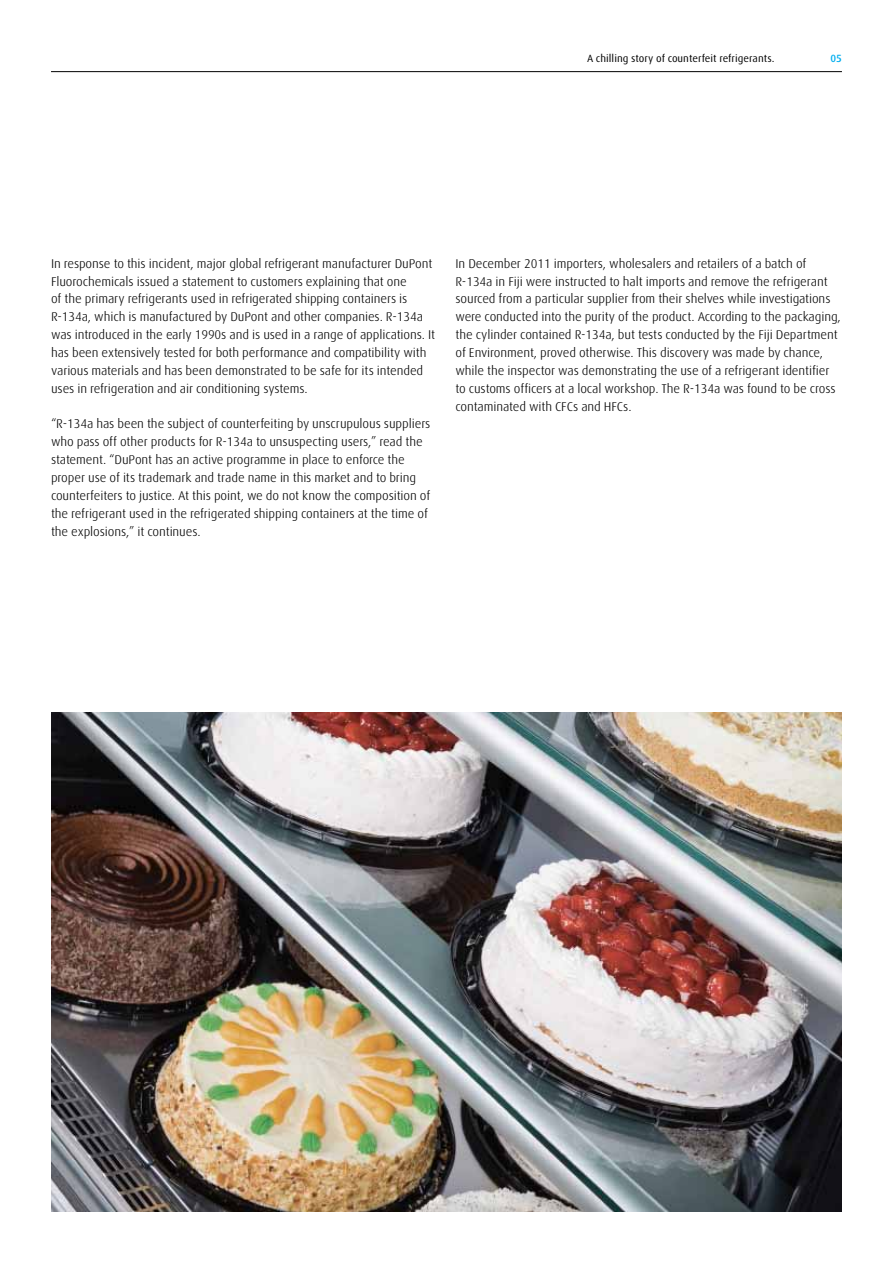
<style>
.page{position:relative;width:893px;height:1263px;background:#fff}
.page>*{position:absolute;margin:0;border:0;box-sizing:border-box;transform-origin:0 0}
.t1{font:300 12.75px/17.9px "Linde Dax Global";letter-spacing:-.01em;color:#000}
.t2{font:10.5px "Linde Dax Global";color:#000}
.t3{font:500 10.5px "Linde Dax Global";color:#00aeef}
</style>
<div class="page">
<hr style="left:51px;top:71px;width:791px;height:1px;background:#000">
<img style="left:51px;top:712px;width:791px;height:500px">
<p class="t2" style="left:587px;top:52px;width:189px">A chilling story of counterfeit refrigerants.</p>
<p class="t3" style="left:830px;top:52px;width:13px">05</p>
<p class="t1" style="left:51px;top:254px;width:386px">In response to this incident, major global refrigerant manufacturer DuPont Fluorochemicals issued a statement to customers explaining that one<br>of the primary refrigerants used in refrigerated shipping containers is R-134a, which is manufactured by DuPont and other companies. R-134a was introduced in the early 1990s and is used in a range of applications. It has been extensively tested for both performance and compatibility with various materials and has been demonstrated to be safe for its intended uses in refrigeration and air conditioning systems.</p>
<p class="t1" style="left:51px;top:415px;width:381px">“R-134a has been the subject of counterfeiting by unscrupulous suppliers who pass off other products for R-134a to unsuspecting users,” read the statement. “DuPont has an active programme in place to enforce the proper use of its trademark and trade name in this market and to bring counterfeiters to justice. At this point, we do not know the composition of the refrigerant used in the refrigerated shipping containers at the time of the explosions,” it continues.</p>
<p class="t1" style="left:455px;top:254px;width:387px">In December 2011 importers, wholesalers and retailers of a batch of R-134a in Fiji were instructed to halt imports and remove the refrigerant sourced from a particular supplier from their shelves while investigations were conducted into the purity of the product. According to the packaging, the cylinder contained R-134a, but tests conducted by the Fiji Department of Environment, proved otherwise. This discovery was made by chance, while the inspector was demonstrating the use of a refrigerant identifier to customs officers at a local workshop. The R-134a was found to be cross contaminated with CFCs and HFCs.</p>
</div>
